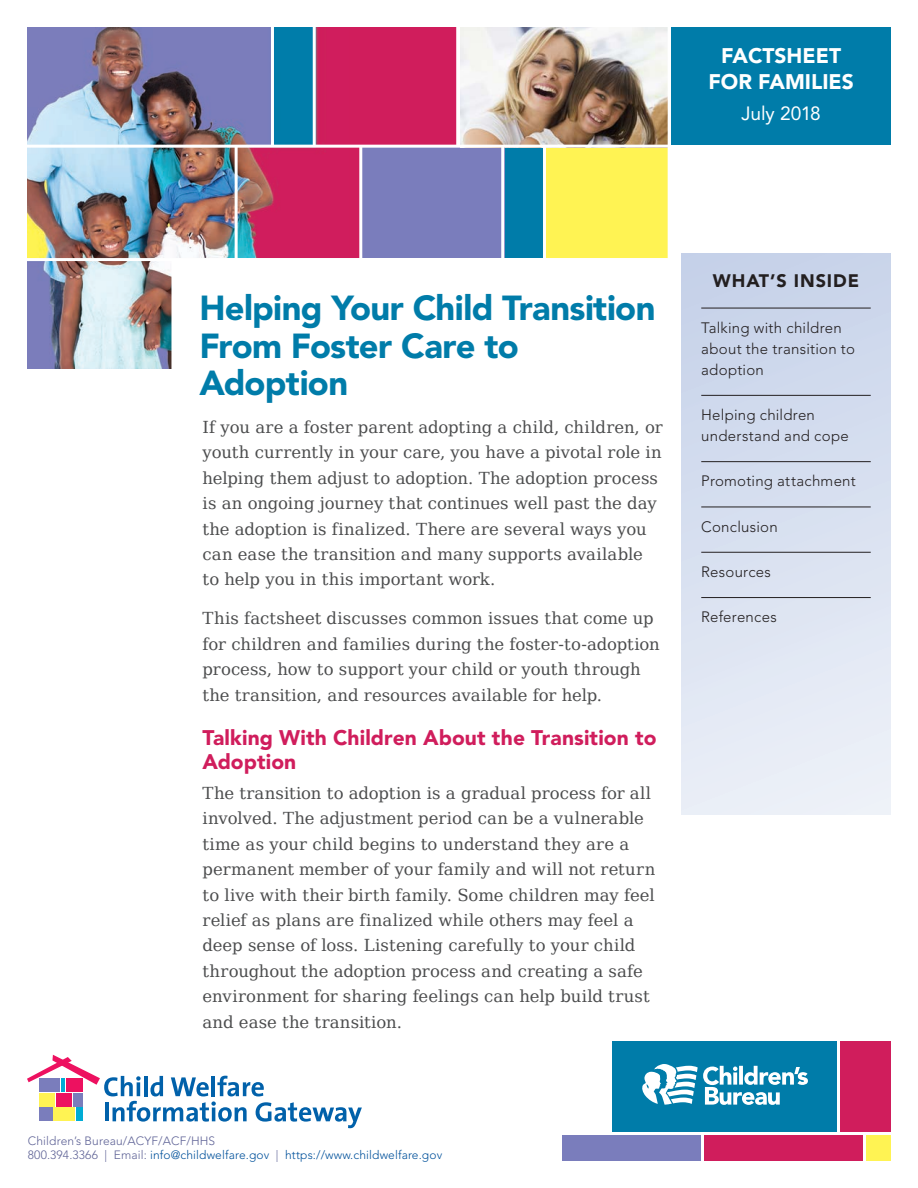
<style>
.page{position:relative;width:918px;height:1188px;background:#fff}
.page>*{position:absolute;margin:0;border:0;box-sizing:border-box;transform-origin:0 0}
.t1{font:900 34.5px/37.5px "Avenir";letter-spacing:-.02em;color:#007ca9}
.t2{font:900 21px/24px "Avenir";letter-spacing:.005em;color:#d01d5c}
.t3{font:900 21px/25.2px "Avenir";color:#fff;text-align:center}
.t4{font:19.05px "Avenir";letter-spacing:-.005em;color:#fff}
.t5{font:900 18px "Avenir";letter-spacing:.05em;color:#231f20}
.t6{font:16.5px/25.5px "DejaVu Serif";color:#4b4c4d}
.t7{font:300 15px/21px "Avenir";letter-spacing:.015em;color:#231f20}
.t8{font:300 12px/13.5px "Avenir";letter-spacing:.01em;color:#606497}
.s1{color:#01519b}
</style>
<div class="page">
<div style="left:612px;top:1041px;width:225px;height:91px;background:#007ca9"></div>
<div style="left:562px;top:1135px;width:139px;height:26px;background:#7a7dbc"></div>
<div style="left:704px;top:1135px;width:160px;height:26px;background:#d01d5c"></div>
<div style="left:866px;top:1135px;width:25px;height:26px;background:#fff353"></div>
<div style="left:840px;top:1041px;width:51px;height:91px;background:#d01d5c"></div>
<img style="left:27px;top:27px;width:864px;height:342px">
<div style="left:671px;top:27px;width:220px;height:118px;background:#007ca9"></div>
<div style="left:173px;top:258px;width:494px;height:115px;background:#fff"></div>
<hr style="left:863px;top:1134px;width:3px;height:27px;background:#fff">
<svg style="left:27px;top:1055px;width:335px;height:73px"></svg>
<svg style="left:642px;top:1064px;width:166px;height:41px"></svg>
<div style="left:681px;top:254px;width:210px;height:560px;background:linear-gradient(to bottom,#c5d1e8,#ecf0f8)"></div>
<hr style="left:701px;top:308px;width:170px;height:1px;background:#231f20">
<hr style="left:701px;top:395px;width:170px;height:1px;background:#231f20">
<hr style="left:701px;top:461px;width:170px;height:1px;background:#231f20">
<hr style="left:701px;top:507px;width:170px;height:1px;background:#231f20">
<hr style="left:701px;top:552px;width:170px;height:1px;background:#231f20">
<hr style="left:701px;top:597px;width:170px;height:1px;background:#231f20">
<p class="t3" style="left:708px;top:43px;width:147px">FACTSHEET<br>FOR FAMILIES</p>
<p class="t4" style="left:741px;top:102px;width:81px">July 2018</p>
<h1 class="t1" style="left:200px;top:289px;width:458px">Helping Your Child Transition<br>From Foster Care to<br>Adoption</h1>
<p class="t6" style="left:202px;top:412px;width:462px">If you are a foster parent adopting a child, children, or youth currently in your care, you have a pivotal role in helping them adjust to adoption. The adoption process is an ongoing journey that continues well past the day the adoption is finalized. There are several ways you can ease the transition and many supports available to help you in this important work.</p>
<p class="t6" style="left:202px;top:604px;width:459px">This factsheet discusses common issues that come up for children and families during the foster-to-adoption process, how to support your child or youth through the transition, and resources available for help.</p>
<h2 class="t2" style="left:202px;top:725px;width:455px">Talking With Children About the Transition to<br>Adoption</h2>
<p class="t6" style="left:202px;top:778px;width:454px">The transition to adoption is a gradual process for all involved. The adjustment period can be a vulnerable time as your child begins to understand they are a permanent member of your family and will not return to live with their birth family. Some children may feel relief as plans are finalized while others may feel a deep sense of loss. Listening carefully to your child throughout the adoption process and creating a safe environment for sharing feelings can help build trust and ease the transition.</p>
<h2 class="t5" style="left:713px;top:270px;width:148px">WHAT’S INSIDE</h2>
<p class="t7" style="left:701px;top:317px;width:155px">Talking with children about the transition to adoption</p>
<p class="t7" style="left:701px;top:404px;width:149px">Helping children understand and cope</p>
<p class="t7" style="left:701px;top:471px;width:156px">Promoting attachment</p>
<p class="t7" style="left:701px;top:516px;width:78px">Conclusion</p>
<p class="t7" style="left:701px;top:561px;width:71px">Resources</p>
<p class="t7" style="left:701px;top:607px;width:77px">References</p>
<p class="t8" style="left:28px;top:1134px;width:416px">Children’s Bureau/ACYF/ACF/HHS<br>800.394.3366 | Email: <span class="s1">info@childwelfare.gov</span> | <span class="s1">https://www.childwelfare.gov</span></p>
</div>
